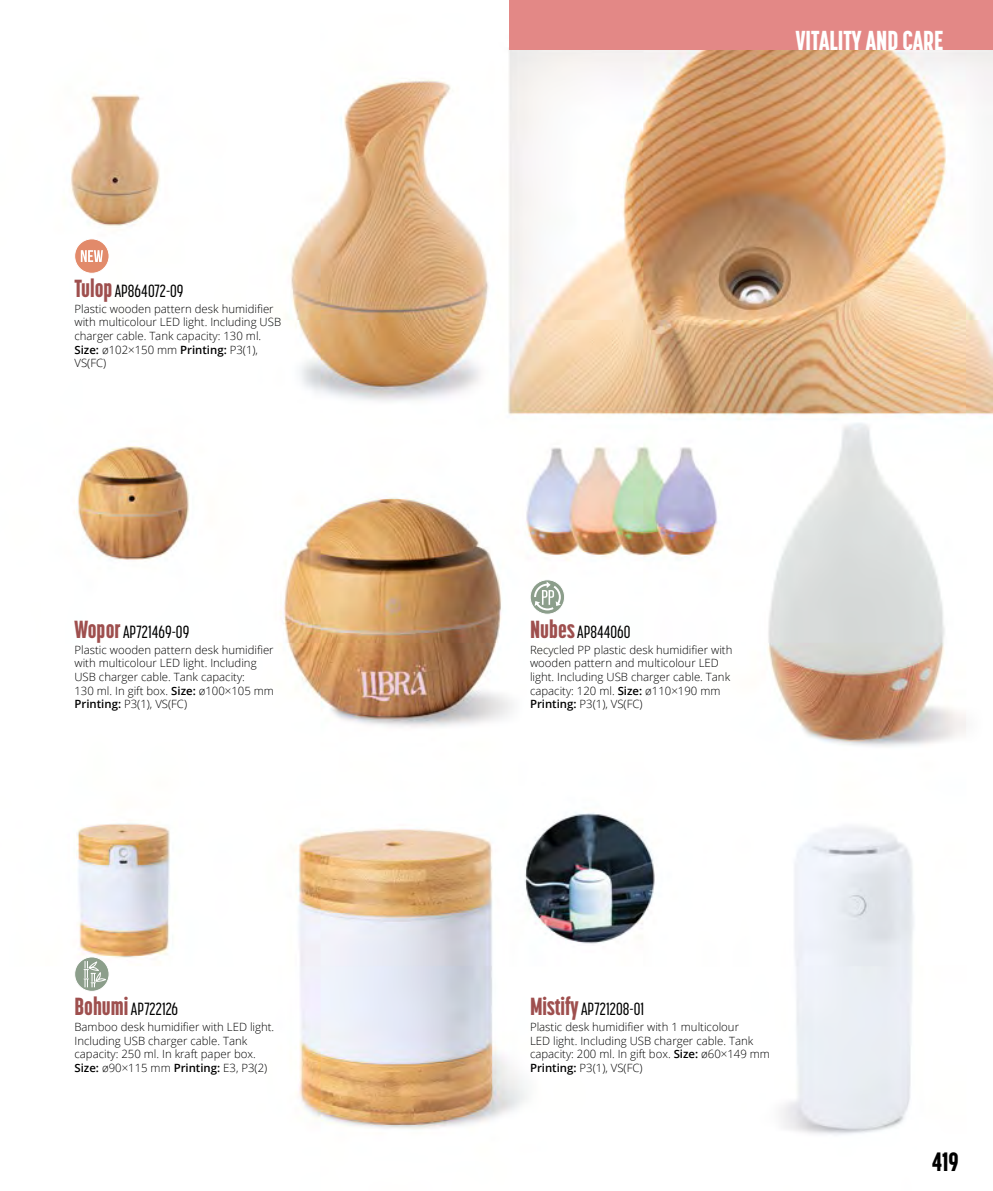
<style>
.page{position:relative;width:993px;height:1191px;background:#fff}
.page>*{position:absolute;margin:0;border:0;box-sizing:border-box;transform-origin:0 0}
.t1{font:800 27.12px "Korolev Compressed";color:#fff}
.t2{font:800 26.25px "Korolev Compressed";color:#000}
.t3{font:500 17.5px "Korolev Compressed";color:#000}
.t4{font:300 11.38px/13.7px "Open Sans";color:#000}
.s1{font-weight:800;font-size:24.5px;color:#9e4f4e}
.s2{font-weight:600}
</style>
<div class="page">
<img style="left:70px;top:48px;width:922px;height:1087px">
<div style="left:75px;top:957px;width:34px;height:34px;background:#8c9e8b;border-radius:50%"></div>
<div style="left:74px;top:956px;width:35px;height:35px;border:1px solid #fff;border-radius:50%"></div>
<svg style="left:84px;top:961px;width:22px;height:26px"></svg>
<svg style="left:530px;top:580px;width:34px;height:34px"></svg>
<div style="left:530px;top:579px;width:34px;height:35px;border:1px solid #fff;border-radius:50%"></div>
<svg style="left:534px;top:581px;width:26px;height:29px"></svg>
<div style="left:75px;top:239px;width:34px;height:34px;background:#e28a6a;border-radius:50%"></div>
<div style="left:74px;top:239px;width:35px;height:34px;border:1px solid #fff;border-radius:50%"></div>
<svg style="left:81px;top:250px;width:22px;height:12px"></svg>
<div style="left:509px;top:0;width:483px;height:50px;background:#e38886"></div>
<h3 class="t3" style="left:74px;top:281px;width:110px"><span class="s1">Tulop</span> AP864072-09</h3>
<p class="t4" style="left:74px;top:301px;width:208px">Plastic wooden pattern desk humidifier with multicolour LED light. Including USB charger cable. Tank capacity: 130 ml.<br><span class="s2">Size:</span> ø102×150 mm <span class="s2">Printing:</span> P3(1),<br>VS(FC)</p>
<h3 class="t3" style="left:74px;top:622px;width:116px"><span class="s1">Wopor</span> AP721469-09</h3>
<p class="t4" style="left:74px;top:642px;width:201px">Plastic wooden pattern desk humidifier with multicolour LED light. Including USB charger cable. Tank capacity:<br>130 ml. In gift box. <span class="s2">Size:</span> ø100×105 mm <span class="s2">Printing:</span> P3(1), VS(FC)</p>
<h3 class="t3" style="left:74px;top:999px;width:105px"><span class="s1">Bohumi</span> AP722126</h3>
<p class="t4" style="left:74px;top:1019px;width:201px">Bamboo desk humidifier with LED light.<br>Including USB charger cable. Tank capacity: 250 ml. In kraft paper box.<br><span class="s2">Size:</span> ø90×115 mm <span class="s2">Printing:</span> E3, P3(2)</p>
<h1 class="t1" style="left:795px;top:25px;width:149px">VITALITY AND CARE</h1>
<h3 class="t3" style="left:530px;top:622px;width:102px"><span class="s1">Nubes</span> AP844060</h3>
<p class="t4" style="left:530px;top:642px;width:204px">Recycled PP plastic desk humidifier with wooden pattern and multicolour LED light. Including USB charger cable. Tank capacity: 120 ml. <span class="s2">Size:</span> ø110×190 mm <span class="s2">Printing:</span> P3(1), VS(FC)</p>
<h3 class="t3" style="left:530px;top:999px;width:115px"><span class="s1">Mistify</span> AP721208-01</h3>
<p class="t4" style="left:530px;top:1019px;width:241px">Plastic desk humidifier with 1 multicolour<br>LED light. Including USB charger cable. Tank capacity: 200 ml. In gift box. <span class="s2">Size:</span> ø60×149 mm <span class="s2">Printing:</span> P3(1), VS(FC)</p>
<h2 class="t2" style="left:931px;top:1146px;width:28px">419</h2>
</div>
